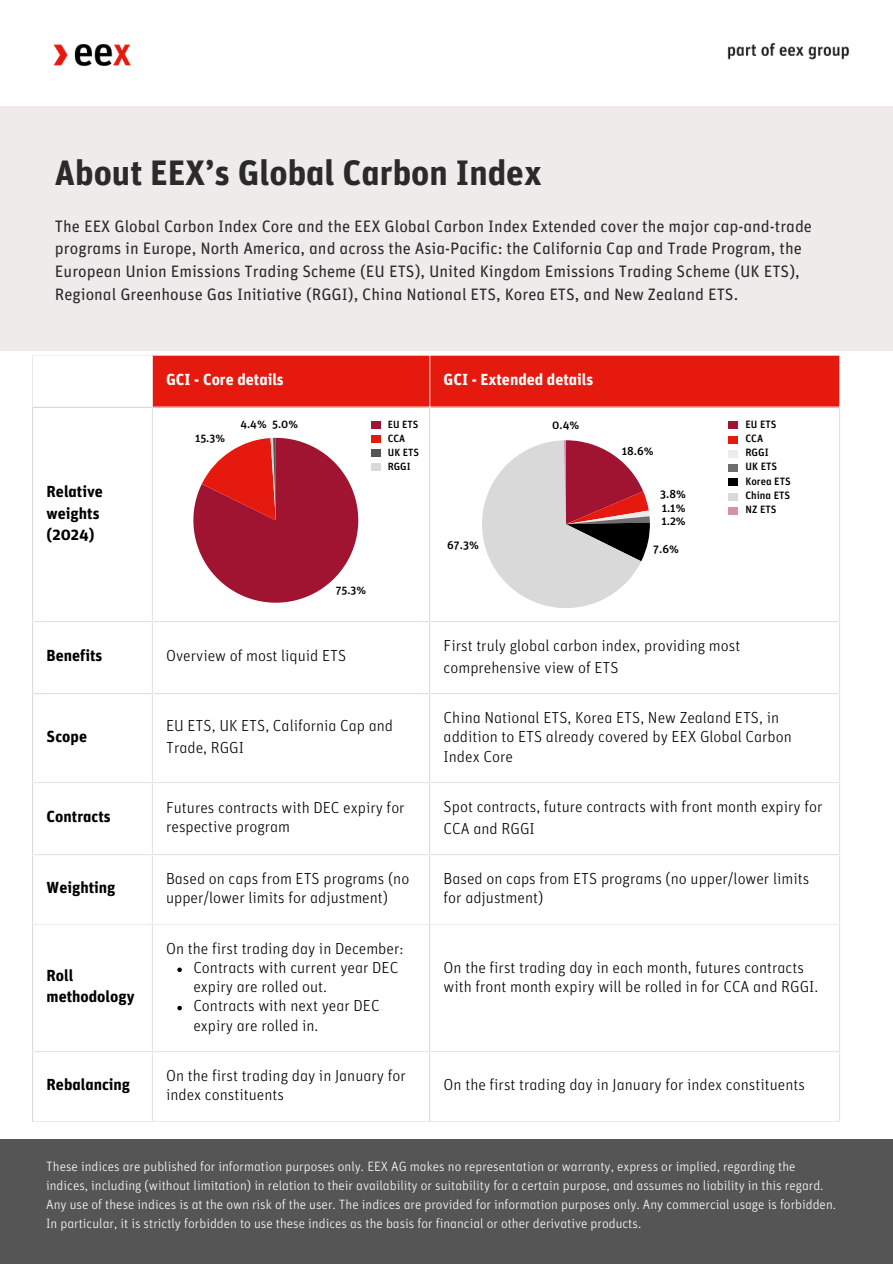
<style>
.page{position:relative;width:893px;height:1264px;background:#fff}
.page>*{position:absolute;margin:0;border:0;box-sizing:border-box;transform-origin:0 0}
.t1{font:700 35.25px "Unitforeexgroup";color:#2a2a2a}
.t2{font:16.5px/22.5px "Unitforeexgroup";color:#2a2a2a}
.t3{font:300 16.05px/19.2px "Unitforeexgroup";color:#000}
.t4{font:700 16.05px/21.3px "Unitforeexgroup";color:#000}
.t5{font:700 16.05px "Unitforeexgroup";color:#fff}
.t6{font:300 13.5px/19.2px "Unitforeexgroup";color:#fff}
.t7{font:500 11.55px "Unitforeexgroup";color:#000}
.t8{font:500 11.4px "Unitforeexgroup";color:#000}
.t9{font:500 10.65px "Unitforeexgroup";color:#000}
.t10{font:500 10.5px "Unitforeexgroup";color:#000}
</style>
<div class="page">
<img style="left:53px;top:44px;width:78px;height:22px">
<img style="left:727px;top:42px;width:123px;height:18px">
<div style="left:0;top:1139px;width:892px;height:124px;background:#555"></div>
<div style="left:0;top:106px;width:892px;height:245px;background:#efebeb"></div>
<div style="left:153px;top:356px;width:686px;height:51px;background:#e6190f"></div>
<svg style="left:177px;top:967px;width:5px;height:5px"></svg>
<svg style="left:177px;top:1005px;width:5px;height:5px"></svg>
<hr style="left:33px;top:407px;width:1px;height:714px;background:#efebeb">
<hr style="left:152px;top:407px;width:1px;height:714px;background:#efebeb">
<hr style="left:429px;top:355px;width:1px;height:766px;background:#efebeb">
<hr style="left:839px;top:355px;width:1px;height:766px;background:#efebeb">
<hr style="left:153px;top:355px;width:686px;height:1px;background:#efebeb">
<hr style="left:33px;top:407px;width:806px;height:1px;background:#efebeb">
<hr style="left:33px;top:621px;width:806px;height:1px;background:#efebeb">
<hr style="left:33px;top:693px;width:806px;height:1px;background:#efebeb">
<hr style="left:33px;top:782px;width:806px;height:1px;background:#efebeb">
<hr style="left:33px;top:854px;width:806px;height:1px;background:#efebeb">
<hr style="left:33px;top:924px;width:806px;height:1px;background:#efebeb">
<hr style="left:33px;top:1051px;width:806px;height:1px;background:#efebeb">
<hr style="left:33px;top:1121px;width:806px;height:1px;background:#efebeb">
<svg style="left:193px;top:438px;width:165px;height:164px"></svg>
<div style="left:371px;top:421px;width:9px;height:8px;background:#a01432"></div>
<div style="left:371px;top:435px;width:9px;height:8px;background:#e6190f"></div>
<div style="left:371px;top:449px;width:9px;height:8px;background:#555"></div>
<div style="left:371px;top:463px;width:9px;height:8px;background:#d9d9d9"></div>
<svg style="left:482px;top:440px;width:167px;height:168px"></svg>
<div style="left:728px;top:421px;width:9px;height:8px;background:#a01432"></div>
<div style="left:728px;top:436px;width:9px;height:7px;background:#e6190f"></div>
<div style="left:728px;top:450px;width:9px;height:7px;background:#efebeb"></div>
<div style="left:728px;top:464px;width:9px;height:8px;background:#6e6e6e"></div>
<div style="left:728px;top:478px;width:9px;height:8px;background:#000"></div>
<div style="left:728px;top:493px;width:9px;height:7px;background:#d9d9d9"></div>
<div style="left:728px;top:507px;width:9px;height:7px;background:#d690aa"></div>
<p class="t1" style="left:55px;top:157px;width:488px">About EEX’s Global Carbon Index</p>
<p class="t2" style="left:55px;top:216px;width:758px">The EEX Global Carbon Index Core and the EEX Global Carbon Index Extended cover the major cap-and-trade programs in Europe, North America, and across the Asia-Pacific: the California Cap and Trade Program, the European Union Emissions Trading Scheme (EU ETS), United Kingdom Emissions Trading Scheme (UK ETS), Regional Greenhouse Gas Initiative (RGGI), China National ETS, Korea ETS, and New Zealand ETS.</p>
<p class="t4" style="left:47px;top:482px;width:58px">Relative weights (2024)</p>
<p class="t5" style="left:166px;top:372px;width:119px">GCI - Core details</p>
<p class="t5" style="left:443px;top:372px;width:151px">GCI - Extended details</p>
<p class="t8" style="left:195px;top:433px;width:32px">15.3%</p>
<p class="t8" style="left:272px;top:418px;width:28px">5.0%</p>
<p class="t8" style="left:240px;top:419px;width:28px">4.4%</p>
<p class="t10" style="left:388px;top:419px;width:32px">EU ETS</p>
<p class="t10" style="left:388px;top:433px;width:19px">CCA</p>
<p class="t10" style="left:388px;top:447px;width:33px">UK ETS</p>
<p class="t10" style="left:388px;top:461px;width:24px">RGGI</p>
<p class="t7" style="left:552px;top:419px;width:29px">0.4%</p>
<p class="t7" style="left:622px;top:445px;width:33px">18.6%</p>
<p class="t7" style="left:660px;top:488px;width:27px">3.8%</p>
<p class="t7" style="left:661px;top:503px;width:25px">1.1%</p>
<p class="t7" style="left:661px;top:516px;width:26px">1.2%</p>
<p class="t8" style="left:335px;top:584px;width:32px">75.3%</p>
<p class="t7" style="left:447px;top:540px;width:33px">67.3%</p>
<p class="t7" style="left:653px;top:544px;width:27px">7.6%</p>
<p class="t9" style="left:745px;top:419px;width:33px">EU ETS</p>
<p class="t9" style="left:745px;top:433px;width:19px">CCA</p>
<p class="t9" style="left:745px;top:448px;width:25px">RGGI</p>
<p class="t9" style="left:745px;top:462px;width:33px">UK ETS</p>
<p class="t9" style="left:745px;top:476px;width:47px">Korea ETS</p>
<p class="t9" style="left:745px;top:490px;width:46px">China ETS</p>
<p class="t9" style="left:745px;top:505px;width:33px">NZ ETS</p>
<p class="t4" style="left:47px;top:646px;width:57px">Benefits</p>
<p class="t3" style="left:166px;top:647px;width:182px">Overview of most liquid ETS</p>
<p class="t3" style="left:443px;top:636px;width:298px;line-height:21.3px">First truly global carbon index, providing most comprehensive view of ETS</p>
<p class="t4" style="left:47px;top:727px;width:42px">Scope</p>
<p class="t3" style="left:166px;top:715px;width:228px;line-height:21.3px">EU ETS, UK ETS, California Cap and<br>Trade, RGGI</p>
<p class="t3" style="left:443px;top:709px;width:350px">China National ETS, Korea ETS, New Zealand ETS, in addition to ETS already covered by EEX Global Carbon<br>Index Core</p>
<p class="t4" style="left:47px;top:807px;width:66px">Contracts</p>
<p class="t3" style="left:166px;top:799px;width:240px">Futures contracts with DEC expiry for respective program</p>
<p class="t3" style="left:443px;top:796px;width:380px;line-height:21.3px">Spot contracts, future contracts with front month expiry for<br>CCA and RGGI</p>
<p class="t4" style="left:47px;top:877px;width:70px">Weighting</p>
<p class="t3" style="left:166px;top:870px;width:245px">Based on caps from ETS programs (no upper/lower limits for adjustment)</p>
<p class="t3" style="left:443px;top:870px;width:367px">Based on caps from ETS programs (no upper/lower limits for adjustment)</p>
<p class="t4" style="left:47px;top:965px;width:89px">Roll methodology</p>
<p class="t3" style="left:166px;top:939px;width:239px">On the first trading day in December:</p>
<p class="t3" style="left:193px;top:958px;width:206px">Contracts with current year DEC expiry are rolled out.</p>
<p class="t3" style="left:193px;top:997px;width:188px">Contracts with next year DEC expiry are rolled in.</p>
<p class="t3" style="left:443px;top:958px;width:376px">On the first trading day in each month, futures contracts with front month expiry will be rolled in for CCA and RGGI.</p>
<p class="t4" style="left:47px;top:1074px;width:85px">Rebalancing</p>
<p class="t3" style="left:166px;top:1066px;width:241px">On the first trading day in January for index constituents</p>
<p class="t3" style="left:443px;top:1075px;width:363px">On the first trading day in January for index constituents</p>
<p class="t6" style="left:46px;top:1157px;width:791px">These indices are published for information purposes only. EEX AG makes no representation or warranty, express or implied, regarding the indices, including (without limitation) in relation to their availability or suitability for a certain purpose, and assumes no liability in this regard.<br>Any use of these indices is at the own risk of the user. The indices are provided for information purposes only. Any commercial usage is forbidden.<br>In particular, it is strictly forbidden to use these indices as the basis for financial or other derivative products.</p>
</div>
